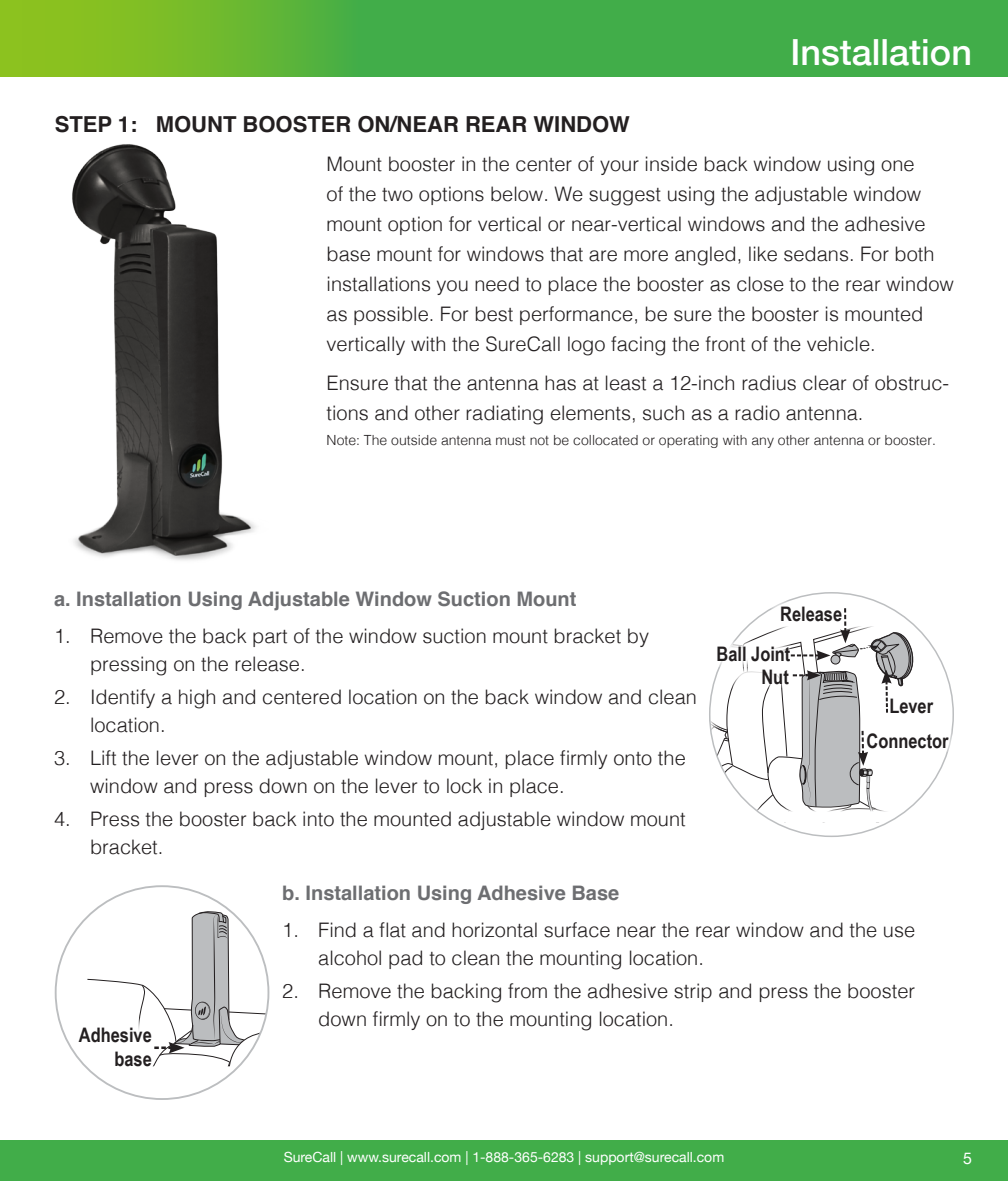
<style>
.page{position:relative;width:1008px;height:1181px;background:#fff}
.page>*{position:absolute;margin:0;border:0;box-sizing:border-box;transform-origin:0 0}
.page_heading{font:500 36px "Helvetica Neue";color:#fff}
.Section_Heading{font:700 22px "Helvetica";color:#231f20}
.Body{font:300 20px/30px "Helvetica";color:#231f20}
.level_3_heading{font:700 20px "Helvetica";color:#6d6e71}
.callout{font:700 20px/24px "Arial Narrow";color:#231f20;text-align:right}
.t1{font:16px "Helvetica Neue";color:#fff}
.Body-2{font:300 14px "Helvetica";color:#231f20}
.t2{font:14px "Helvetica Neue";color:#fff}
</style>
<div class="page">
<svg style="left:0;top:0;width:1008px;height:77px;background:#52b13e"></svg>
<div style="left:0;top:1140px;width:625px;height:41px;background:#41ad49"></div>
<div style="left:618px;top:1140px;width:390px;height:41px;background:#41ad49"></div>
<svg style="left:87px;top:911px;width:181px;height:155px"></svg>
<img style="left:72px;top:144px;width:184px;height:417px">
<svg style="left:710px;top:608px;width:227px;height:214px"></svg>
<p class="page_heading" style="left:791px;top:23px;width:183px">Installation</p>
<p class="Section_Heading" style="left:55px;top:106px;width:577px">STEP 1: MOUNT BOOSTER ON/NEAR REAR WINDOW</p>
<p class="Body" style="left:327px;top:147px;width:629px">Mount booster in the center of your inside back window using one<br>of the two options below. We suggest using the adjustable window mount option for vertical or near-vertical windows and the adhesive base mount for windows that are more angled, like sedans. For both installations you need to place the booster as close to the rear window as possible. For best performance, be sure the booster is mounted vertically with the SureCall logo facing the front of the vehicle.</p>
<p class="Body" style="left:327px;top:366px;width:624px">Ensure that the antenna has at least a 12-inch radius clear of obstruc&shy;tions and other radiating elements, such as a radio antenna.</p>
<p class="Body-2" style="left:327px;top:428px;width:611px">Note: The outside antenna must not be collocated or operating with any other antenna or booster.</p>
<p class="level_3_heading" style="left:54px;top:582px;width:524px">a. Installation Using Adjustable Window Suction Mount</p>
<p class="Body" style="left:90px;top:620px;width:561px;line-height:28px;text-indent:-36px">1. Remove the back part of the window suction mount bracket by pressing on the release.</p>
<p class="Body" style="left:90px;top:681px;width:608px;line-height:28px;text-indent:-36px">2. Identify a high and centered location on the back window and clean location.</p>
<p class="Body" style="left:90px;top:742px;width:597px;line-height:28px;text-indent:-36px">3. Lift the lever on the adjustable window mount, place firmly onto the window and press down on the lever to lock in place.</p>
<p class="Body" style="left:90px;top:803px;width:597px;line-height:28px;text-indent:-36px">4. Press the booster back into the mounted adjustable window mount bracket.</p>
<p class="callout" style="left:780px;top:601px;width:63px">Release</p>
<p class="callout" style="left:717px;top:641px;width:75px">Ball Joint</p>
<p class="callout" style="left:761px;top:664px;width:29px">Nut</p>
<p class="callout" style="left:889px;top:693px;width:45px">Lever</p>
<p class="callout" style="left:867px;top:728px;width:83px">Connector</p>
<p class="callout" style="left:79px;top:1021px;width:74px">Adhesive base</p>
<p class="level_3_heading" style="left:282px;top:877px;width:339px">b. Installation Using Adhesive Base</p>
<p class="Body" style="left:318px;top:915px;width:598px;line-height:28px;text-indent:-36px">1. Find a flat and horizontal surface near the rear window and the use alcohol pad to clean the mounting location.</p>
<p class="Body" style="left:318px;top:976px;width:598px;line-height:28px;text-indent:-36px">2. Remove the backing from the adhesive strip and press the booster down firmly on to the mounting location.</p>
<p class="t2" style="left:284px;top:1147px;width:442px">SureCall | www.surecall.com | 1-888-365-6283 | support@surecall.com</p>
<p class="t1" style="left:963px;top:1147px;width:10px">5</p>
</div>
